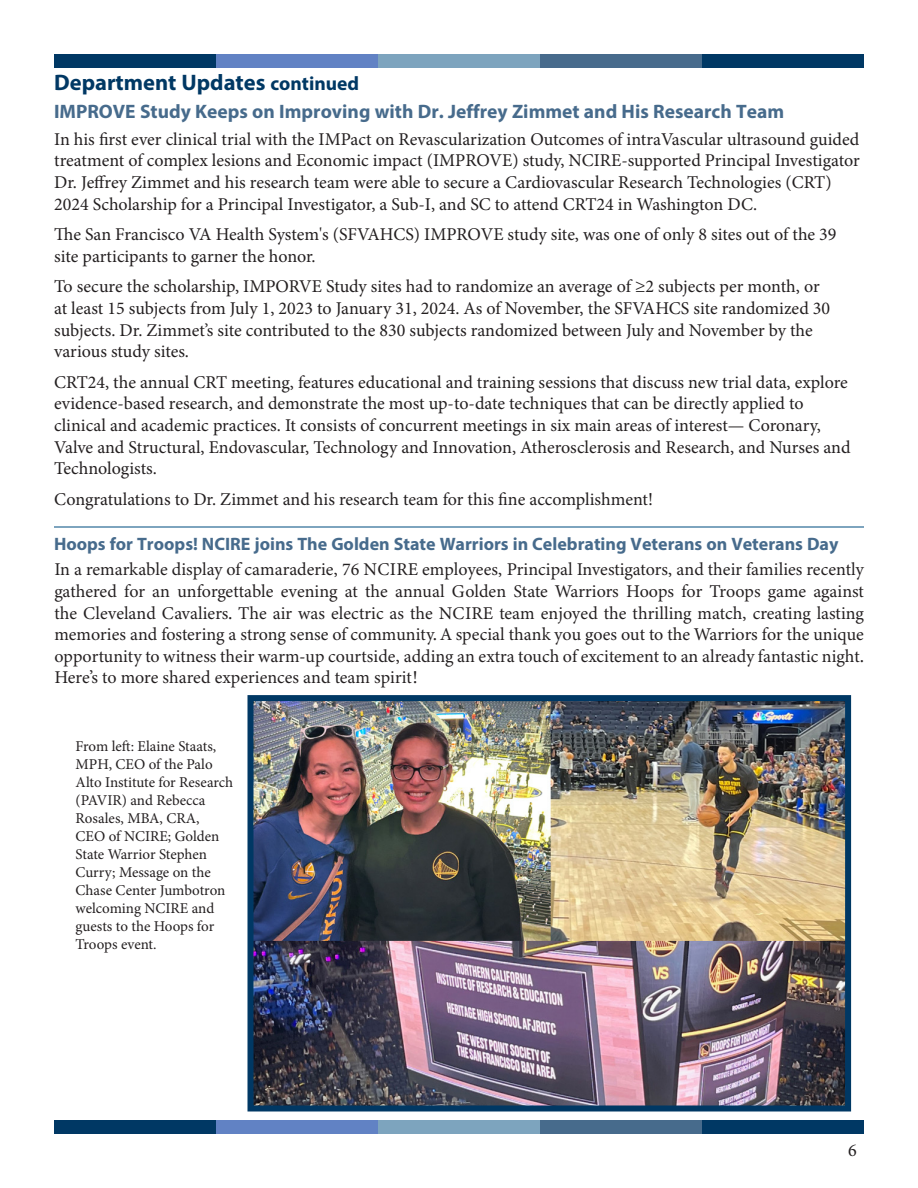
<style>
.page{position:relative;width:918px;height:1188px;background:#fff}
.page>*{position:absolute;margin:0;border:0;box-sizing:border-box;transform-origin:0 0}
.t1{font:700 22.5px "Myriad Pro";color:#003864}
.t2{font:700 19.5px "Myriad Pro";color:#476b8c}
.t3{font:18px/21.6px "Minion Pro";color:#231f20}
.t4{font:18px/21.6px "Minion Variable Concept";color:#231f20;text-align:justify}
.t5{font:700 18px "Myriad Pro";color:#476b8c}
.t6{font:15px/18px "Minion Pro";color:#231f20}
.s1{font-size:19.5px}
</style>
<div class="page">
<div style="left:54px;top:54px;width:162px;height:14px;background:#003864"></div>
<div style="left:702px;top:54px;width:162px;height:14px;background:#003864"></div>
<div style="left:378px;top:54px;width:162px;height:14px;background:#7da4be"></div>
<div style="left:540px;top:54px;width:162px;height:14px;background:#476b8c"></div>
<div style="left:216px;top:54px;width:162px;height:14px;background:#6182c4"></div>
<div style="left:54px;top:1120px;width:162px;height:14px;background:#003864"></div>
<div style="left:702px;top:1120px;width:162px;height:14px;background:#003864"></div>
<div style="left:378px;top:1120px;width:162px;height:14px;background:#7da4be"></div>
<div style="left:540px;top:1120px;width:162px;height:14px;background:#476b8c"></div>
<div style="left:216px;top:1120px;width:162px;height:14px;background:#6182c4"></div>
<img style="left:255px;top:702px;width:589px;height:403px">
<div style="left:248px;top:695px;width:603px;height:417px;border:6px solid #003864"></div>
<hr style="left:54px;top:526px;width:810px;height:2px;background:#7da4be">
<p class="t1" style="left:54px;top:68px;width:307px">Department Updates <span class="s1">continued</span></p>
<p class="t2" style="left:54px;top:99px;width:732px">IMPROVE Study Keeps on Improving with Dr. Jeffrey Zimmet and His Research Team</p>
<p class="t3" style="left:54px;top:128px;width:807px">In his first ever clinical trial with the IMPact on Revascularization Outcomes of intraVascular ultrasound guided treatment of complex lesions and Economic impact (IMPROVE) study, NCIRE-supported Principal Investigator Dr. Jeffrey Zimmet and his research team were able to secure a Cardiovascular Research Technologies (CRT)<br>2024 Scholarship for a Principal Investigator, a Sub-I, and SC to attend CRT24 in Washington DC.</p>
<p class="t3" style="left:54px;top:224px;width:784px">The San Francisco VA Health System's (SFVAHCS) IMPROVE study site, was one of only 8 sites out of the 39 site participants to garner the honor.</p>
<p class="t3" style="left:54px;top:276px;width:778px">To secure the scholarship, IMPORVE Study sites had to randomize an average of ≥2 subjects per month, or at least 15 subjects from July 1, 2023 to January 31, 2024. As of November, the SFVAHCS site randomized 30 subjects. Dr. Zimmet’s site contributed to the 830 subjects randomized between July and November by the various study sites.</p>
<p class="t3" style="left:54px;top:371px;width:798px">CRT24, the annual CRT meeting, features educational and training sessions that discuss new trial data, explore evidence-based research, and demonstrate the most up-to-date techniques that can be directly applied to clinical and academic practices. It consists of concurrent meetings in six main areas of interest— Coronary, Valve and Structural, Endovascular, Technology and Innovation, Atherosclerosis and Research, and Nurses and Technologists.</p>
<p class="t3" style="left:54px;top:488px;width:600px">Congratulations to Dr. Zimmet and his research team for this fine accomplishment!</p>
<p class="t5" style="left:54px;top:532px;width:786px">Hoops for Troops! NCIRE joins The Golden State Warriors in Celebrating Veterans on Veterans Day</p>
<p class="t4" style="left:54px;top:559px;width:811px">In a remarkable display of camaraderie, 76 NCIRE employees, Principal Investigators, and their families recently gathered for an unforgettable evening at the annual Golden State Warriors Hoops for Troops game against the Cleveland Cavaliers. The air was electric as the NCIRE team enjoyed the thrilling match, creating lasting memories and fostering a strong sense of community. A special thank you goes out to the Warriors for the unique opportunity to witness their warm-up courtside, adding an extra touch of excitement to an already fantastic night.<br>Here’s to more shared experiences and team spirit!</p>
<p class="t6" style="left:76px;top:737px;width:159px">From left: Elaine Staats,<br>MPH, CEO of the Palo<br>Alto Institute for Research (PAVIR) and Rebecca<br>Rosales, MBA, CRA,<br>CEO of NCIRE; Golden<br>State Warrior Stephen<br>Curry; Message on the<br>Chase Center Jumbotron welcoming NCIRE and guests to the Hoops for<br>Troops event.</p>
<p class="t3" style="left:848px;top:1140px;width:10px">6</p>
</div>
